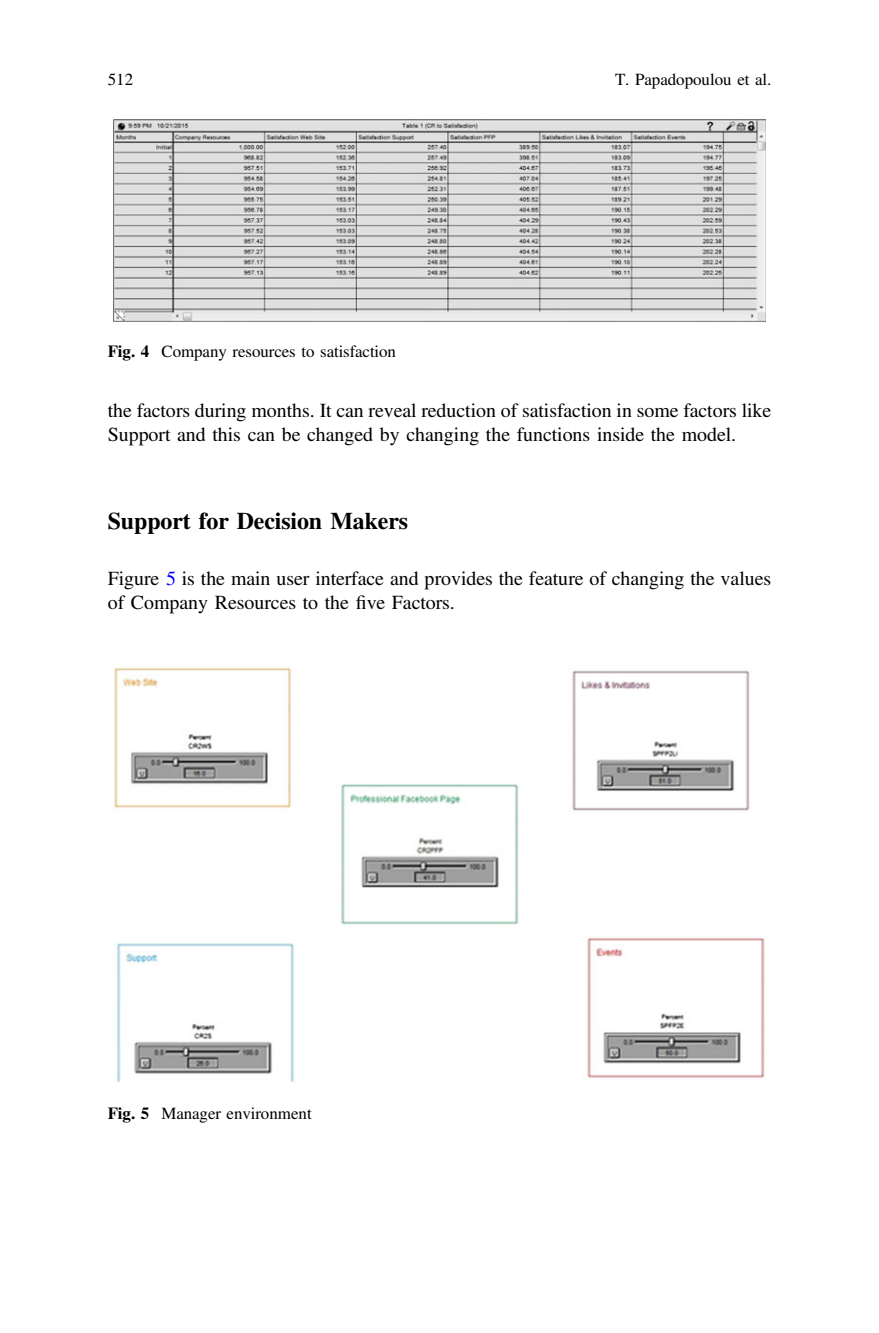
<style>
.page{position:relative;width:879px;height:1333px;background:#fff}
.page>*{position:absolute;margin:0;border:0;box-sizing:border-box;transform-origin:0 0}
.t1{font:24px "Vkcxlc Yjcjmf Gjgsgg Adv T Teeee 58 d 9.B2";color:#000}
.t2{font:20px/24px "Tbdjgj Rfrpmr Xmqjjy Adv TT5 ada 87 cc 2";color:#000}
.t3{font:17px "Tbdjgj Rfrpmr Xmqjjy Adv TT5 ada 87 cc 2";color:#000}
.s1{font-family:"Vkcxlc Yjcjmf Gjgsgg Adv T Teeee 58 d 9.B2"}
.s2{color:#00f}
.s3{font-family:"Hqckdw Hqrnjn Clfrvt Adv TT5 ada 87 cc+fb"}
</style>
<div class="page">
<img style="left:113px;top:119px;width:652px;height:202px">
<img style="left:114px;top:666px;width:651px;height:416px">
<p class="t3" style="left:108px;top:70px;width:27px">512</p>
<p class="t3" style="left:615px;top:70px;width:158px">T. Papadopoulou et al.</p>
<p class="t3" style="left:108px;top:342px;width:290px"><span class="s1">Fig. 4</span> Company resources to satisfaction</p>
<p class="t2" style="left:108px;top:399px;width:665px">the factors during months. It can reveal reduction of satisfaction in some factors like<br>Support and this can be changed by changing the functions inside the model.</p>
<p class="t1" style="left:108px;top:507px;width:302px">Support for Decision Makers</p>
<p class="t2" style="left:108px;top:566px;width:665px">Figure <span class="s2">5</span> is the main user interface and provides the feature of changing the values of Company Resources to the <span class="s3">fi</span>ve Factors.</p>
<p class="t3" style="left:108px;top:1103px;width:205px"><span class="s1">Fig. 5</span> Manager environment</p>
</div>
